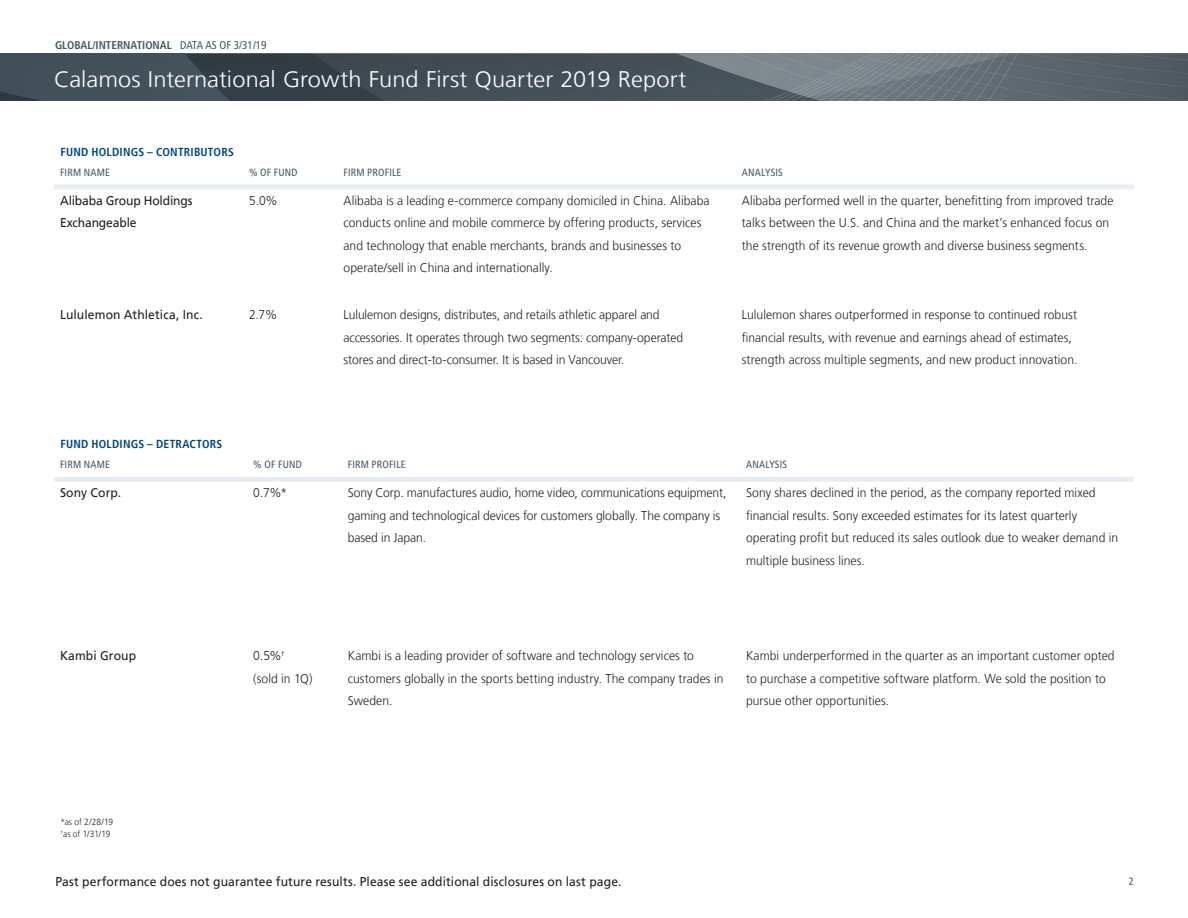
<style>
.page{position:relative;width:1188px;height:918px;background:#fff}
.page>*{position:absolute;margin:0;border:0;box-sizing:border-box;transform-origin:0 0}
.t1{font:300 22.5px "Frutiger LT";color:#fff;scale:1.05 1}
.t2{font:300 12.75px/22.5px "Frutiger LT";letter-spacing:.005em;color:#231f20;scale:.95 1}
.t3{font:12.75px "Frutiger LT";letter-spacing:.01em;color:#231f20;scale:.95 1}
.t4{font:12.75px/22.5px "Frutiger LT";letter-spacing:-.01em;color:#231f20;scale:.95 1}
.t5{font:700 condensed 11.7px "Frutiger LT";letter-spacing:.02em;color:#00467e}
.t6{font:700 condensed 11.25px "Frutiger LT";color:#45555f}
.t7{font:condensed 10.5px "Frutiger LT";letter-spacing:.02em;color:#45555f}
.t8{font:300 9px/12.3px "Frutiger LT";letter-spacing:.005em;color:#231f20;scale:.92 1}
.s1{font-weight:400}
</style>
<div class="page">
<svg style="left:0;top:54px;width:1188px;height:47px;background:#4f5a62"></svg>
<svg style="left:54px;top:184px;width:1080px;height:5px"></svg>
<div style="left:54px;top:477px;width:1080px;height:5px;background:#e7edf2"></div>
<p class="t6" style="left:55px;top:39px;width:213px">GLOBAL/INTERNATIONAL <span class="s1">DATA AS OF 3/31/19</span></p>
<h1 class="t1" style="left:54px;top:66px;width:604px">Calamos International Growth Fund First Quarter 2019 Report</h1>
<p class="t5" style="left:60px;top:145px;width:175px">FUND HOLDINGS – CONTRIBUTORS</p>
<p class="t7" style="left:60px;top:166px;width:52px">FIRM NAME</p>
<p class="t7" style="left:249px;top:166px;width:50px">% OF FUND</p>
<p class="t7" style="left:344px;top:166px;width:60px">FIRM PROFILE</p>
<p class="t7" style="left:742px;top:166px;width:43px">ANALYSIS</p>
<p class="t4" style="left:60px;top:189px;width:141px">Alibaba Group Holdings<br>Exchangeable</p>
<p class="t2" style="left:249px;top:189px;width:32px">5.0%</p>
<p class="t2" style="left:344px;top:189px;width:387px">Alibaba is a leading e-commerce company domiciled in China. Alibaba conducts online and mobile commerce by offering products, services and technology that enable merchants, brands and businesses to operate/sell in China and internationally.</p>
<p class="t2" style="left:742px;top:189px;width:393px">Alibaba performed well in the quarter, benefitting from improved trade talks between the U.S. and China and the market’s enhanced focus on the strength of its revenue growth and diverse business segments.</p>
<p class="t3" style="left:60px;top:307px;width:152px">Lululemon Athletica, Inc.</p>
<p class="t2" style="left:249px;top:304px;width:31px">2.7%</p>
<p class="t2" style="left:344px;top:304px;width:359px">Lululemon designs, distributes, and retails athletic apparel and accessories. It operates through two segments: company-operated stores and direct-to-consumer. It is based in Vancouver.</p>
<p class="t2" style="left:742px;top:304px;width:355px">Lululemon shares outperformed in response to continued robust financial results, with revenue and earnings ahead of estimates, strength across multiple segments, and new product innovation.</p>
<p class="t5" style="left:60px;top:437px;width:163px">FUND HOLDINGS – DETRACTORS</p>
<p class="t7" style="left:60px;top:458px;width:52px">FIRM NAME</p>
<p class="t7" style="left:253px;top:458px;width:50px">% OF FUND</p>
<p class="t7" style="left:348px;top:458px;width:60px">FIRM PROFILE</p>
<p class="t7" style="left:746px;top:458px;width:43px">ANALYSIS</p>
<p class="t3" style="left:60px;top:485px;width:66px">Sony Corp.</p>
<p class="t2" style="left:253px;top:482px;width:37px">0.7%*</p>
<p class="t2" style="left:348px;top:482px;width:400px">Sony Corp. manufactures audio, home video, communications equipment, gaming and technological devices for customers globally. The company is based in Japan.</p>
<p class="t2" style="left:746px;top:482px;width:393px">Sony shares declined in the period, as the company reported mixed financial results. Sony exceeded estimates for its latest quarterly operating profit but reduced its sales outlook due to weaker demand in multiple business lines.</p>
<p class="t3" style="left:60px;top:648px;width:82px">Kambi Group</p>
<p class="t2" style="left:253px;top:645px;width:64px">0.5%<sup>†<br></sup>(sold in 1Q)</p>
<p class="t2" style="left:348px;top:645px;width:397px">Kambi is a leading provider of software and technology services to customers globally in the sports betting industry. The company trades in<br>Sweden.</p>
<p class="t2" style="left:746px;top:645px;width:390px">Kambi underperformed in the quarter as an important customer opted to purchase a competitive software platform. We sold the position to pursue other opportunities.</p>
<p class="t8" style="left:60px;top:816px;width:59px">*as of 2/28/19 <sup>†</sup>as of 1/31/19</p>
<p class="t3" style="left:55px;top:874px;width:597px">Past performance does not guarantee future results. Please see additional disclosures on last page.</p>
<p class="t7" style="left:1129px;top:876px;width:7px">2</p>
</div>
